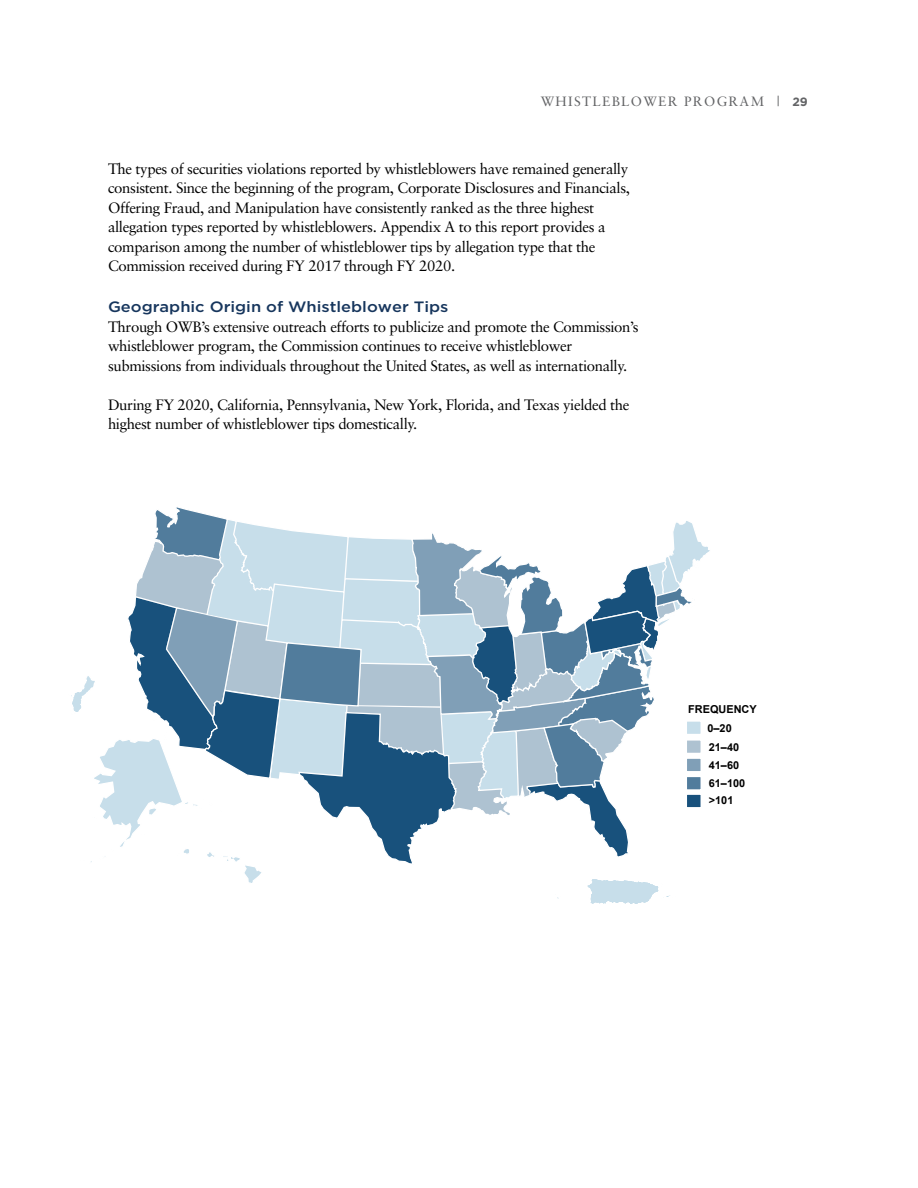
<style>
.page{position:relative;width:918px;height:1188px;background:#fff}
.page>*{position:absolute;margin:0;border:0;box-sizing:border-box;transform-origin:0 0}
.t1{font:15px/19.5px "Sabon";letter-spacing:-.025em;color:#000}
.t2{font:500 15px "Gotham HTF";color:#17365d;scale:1.1 1}
.t3{font:13.5px "Sabon";letter-spacing:.1em;color:#636466}
.t4{font:700 10.95px/18.8px "Arial";color:#000;text-align:center}
.s1{font-family:"Gotham HTF";font-weight:700;font-size:12px}
</style>
<div class="page">
<svg style="left:71px;top:507px;width:639px;height:397px"></svg>
<div style="left:686px;top:721px;width:15px;height:13px;background:#c7deea"></div>
<div style="left:686px;top:720px;width:16px;height:15px;border:1px solid #fff"></div>
<div style="left:686px;top:740px;width:15px;height:13px;background:#aec2d1"></div>
<div style="left:686px;top:739px;width:16px;height:15px;border:1px solid #fff"></div>
<div style="left:686px;top:758px;width:15px;height:14px;background:#809fb7"></div>
<div style="left:686px;top:758px;width:16px;height:14px;border:1px solid #fff"></div>
<div style="left:686px;top:776px;width:15px;height:14px;background:#517c9c"></div>
<div style="left:686px;top:776px;width:16px;height:15px;border:1px solid #fff"></div>
<p class="t3" style="left:541px;top:94px;width:269px">WHISTLEBLOWER PROGRAM | <span class="s1">29</span></p>
<p class="t1" style="left:108px;top:158px;width:523px">The types of securities violations reported by whistleblowers have remained generally consistent. Since the beginning of the program, Corporate Disclosures and Financials, Offering Fraud, and Manipulation have consistently ranked as the three highest allegation types reported by whistleblowers. Appendix A to this report provides a comparison among the number of whistleblower tips by allegation type that the Commission received during FY 2017 through FY 2020.</p>
<p class="t2" style="left:108px;top:298px;width:311px">Geographic Origin of Whistleblower Tips</p>
<p class="t1" style="left:108px;top:317px;width:532px">Through OWB’s extensive outreach efforts to publicize and promote the Commission’s whistleblower program, the Commission continues to receive whistleblower submissions from individuals throughout the United States, as well as internationally.</p>
<p class="t1" style="left:108px;top:395px;width:523px">During FY 2020, California, Pennsylvania, New York, Florida, and Texas yielded the highest number of whistleblower tips domestically.</p>
<p class="t4" style="left:688px;top:700px;width:70px">FREQUENCY<br>0–20<br>21–40</p>
<p class="t4" style="left:709px;top:756px;width:38px;text-align:left">41–60<br>61–100</p>
<p class="t4" style="left:709px;top:791px;width:26px">&gt;101</p>
</div>
